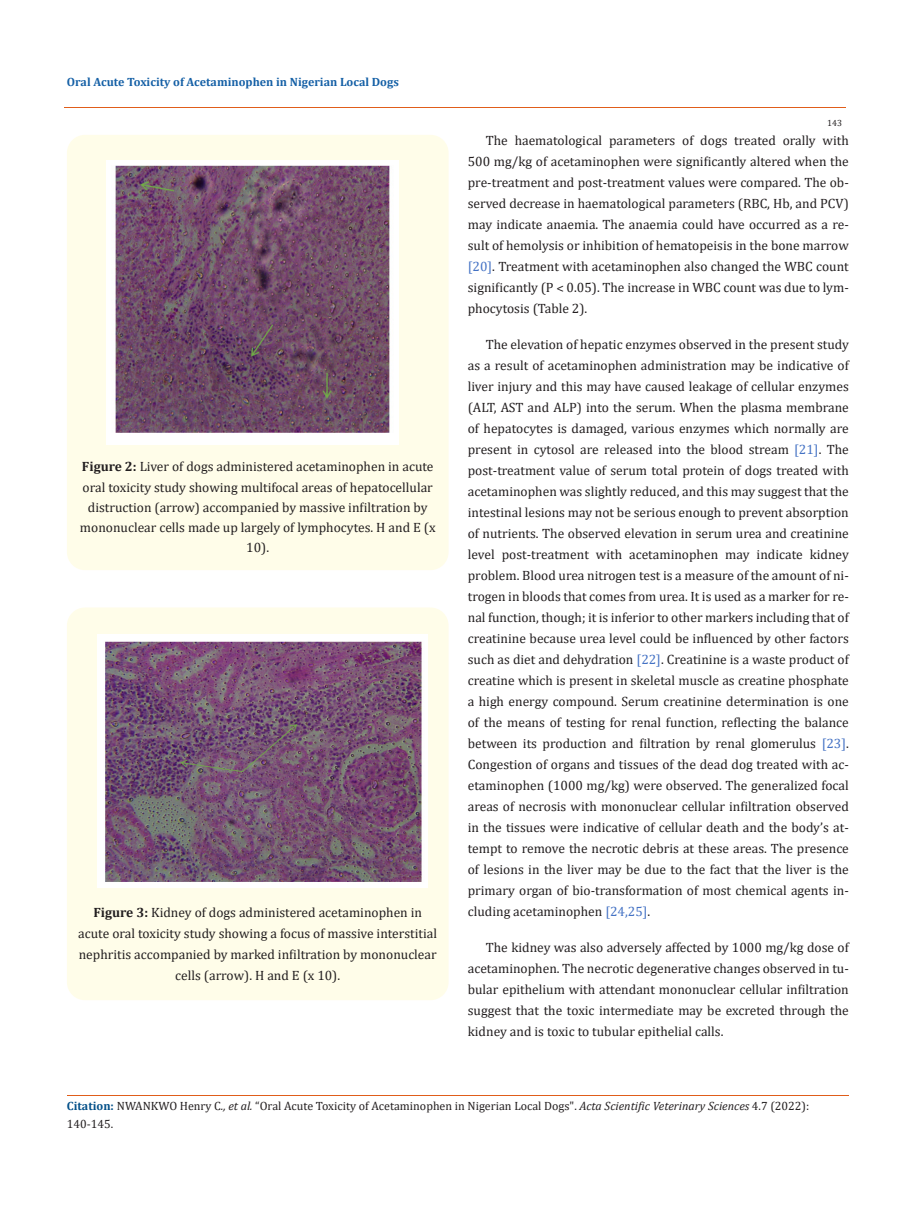
<style>
.page{position:relative;width:917px;height:1206px;background:#fff}
.page>*{position:absolute;margin:0;border:0;box-sizing:border-box;transform-origin:0 0}
.t1{font:13.5px/21px "Cambria";color:#231f20;text-align:justify}
.t2{font:12px/18px "Cambria";color:#231f20}
.t3{font:700 12px "Cambria";color:#1560a6}
.t4{font:9px "Cambria";color:#231f20}
.s1{font-weight:700}
.s2{color:#4472c4}
.s3{font-weight:700;color:#035089}
.s4{font-style:italic}
</style>
<div class="page">
<div style="left:67px;top:135px;width:381px;height:435px;background:#fffde9;border-radius:18px"></div>
<img style="left:106px;top:161px;width:292px;height:283px">
<div style="left:67px;top:608px;width:381px;height:392px;background:#fffde9;border-radius:18px"></div>
<img style="left:97px;top:635px;width:330px;height:253px">
<hr style="left:64px;top:108px;width:781px;height:1px;background:#e05d1a">
<hr style="left:67px;top:1095px;width:781px;height:1px;background:#e05d1a">
<p class="t3" style="left:67px;top:73px;width:333px">Oral Acute Toxicity of Acetaminophen in Nigerian Local Dogs</p>
<p class="t1" style="left:80px;top:457px;width:357px;line-height:20.2px;text-align:center"><span class="s1">Figure 2:</span> Liver of dogs administered acetaminophen in acute oral toxicity study showing multifocal areas of hepatocellular distruction (arrow) accompanied by massive infiltration by mononuclear cells made up largely of lymphocytes. H and E (x 10).</p>
<p class="t1" style="left:78px;top:901px;width:360px;text-align:center"><span class="s1">Figure 3:</span> Kidney of dogs administered acetaminophen in acute oral toxicity study showing a focus of massive interstitial nephritis accompanied by marked infiltration by mononuclear cells (arrow). H and E (x 10).</p>
<p class="t4" style="left:827px;top:118px;width:16px">143</p>
<p class="t1" style="left:468px;top:130px;width:382px;text-indent:18px">The haematological parameters of dogs treated orally with 500 mg/kg of acetaminophen were significantly altered when the pre-treatment and post-treatment values were compared. The ob&shy;served decrease in haematological parameters (RBC, Hb, and PCV) may indicate anaemia. The anaemia could have occurred as a re&shy;sult of hemolysis or inhibition of hematopeisis in the bone marrow <span class="s2">[20]</span>. Treatment with acetaminophen also changed the WBC count significantly (P ˂ 0.05). The increase in WBC count was due to lym&shy;phocytosis (Table 2).</p>
<p class="t1" style="left:468px;top:334px;width:382px;text-indent:18px">The elevation of hepatic enzymes observed in the present study as a result of acetaminophen administration may be indicative of liver injury and this may have caused leakage of cellular enzymes (ALT, AST and ALP) into the serum. When the plasma membrane of hepatocytes is damaged, various enzymes which normally are present in cytosol are released into the blood stream <span class="s2">[21]</span>. The post-treatment value of serum total protein of dogs treated with acetaminophen was slightly reduced, and this may suggest that the intestinal lesions may not be serious enough to prevent absorption of nutrients. The observed elevation in serum urea and creatinine level post-treatment with acetaminophen may indicate kidney problem. Blood urea nitrogen test is a measure of the amount of ni&shy;trogen in bloods that comes from urea. It is used as a marker for re&shy;nal function, though; it is inferior to other markers including that of creatinine because urea level could be influenced by other factors such as diet and dehydration <span class="s2">[22]</span>. Creatinine is a waste product of creatine which is present in skeletal muscle as creatine phosphate a high energy compound. Serum creatinine determination is one of the means of testing for renal function, reflecting the balance between its production and filtration by renal glomerulus <span class="s2">[23]</span>.<br>Congestion of organs and tissues of the dead dog treated with ac&shy;etaminophen (1000 mg/kg) were observed. The generalized focal areas of necrosis with mononuclear cellular infiltration observed in the tissues were indicative of cellular death and the body’s at&shy;tempt to remove the necrotic debris at these areas. The presence of lesions in the liver may be due to the fact that the liver is the primary organ of bio-transformation of most chemical agents in&shy;cluding acetaminophen <span class="s2">[24,25]</span>.</p>
<p class="t1" style="left:468px;top:937px;width:382px;text-indent:18px">The kidney was also adversely affected by 1000 mg/kg dose of acetaminophen. The necrotic degenerative changes observed in tu&shy;bular epithelium with attendant mononuclear cellular infiltration suggest that the toxic intermediate may be excreted through the kidney and is toxic to tubular epithelial calls.</p>
<p class="t2" style="left:67px;top:1097px;width:744px"><span class="s3">Citation:</span> NWANKWO Henry C<span class="s4">., et al.</span> “Oral Acute Toxicity of Acetaminophen in Nigerian Local Dogs". <span class="s4">Acta Scientific Veterinary Sciences</span> 4.7 (2022):<br>140-145.</p>
</div>
